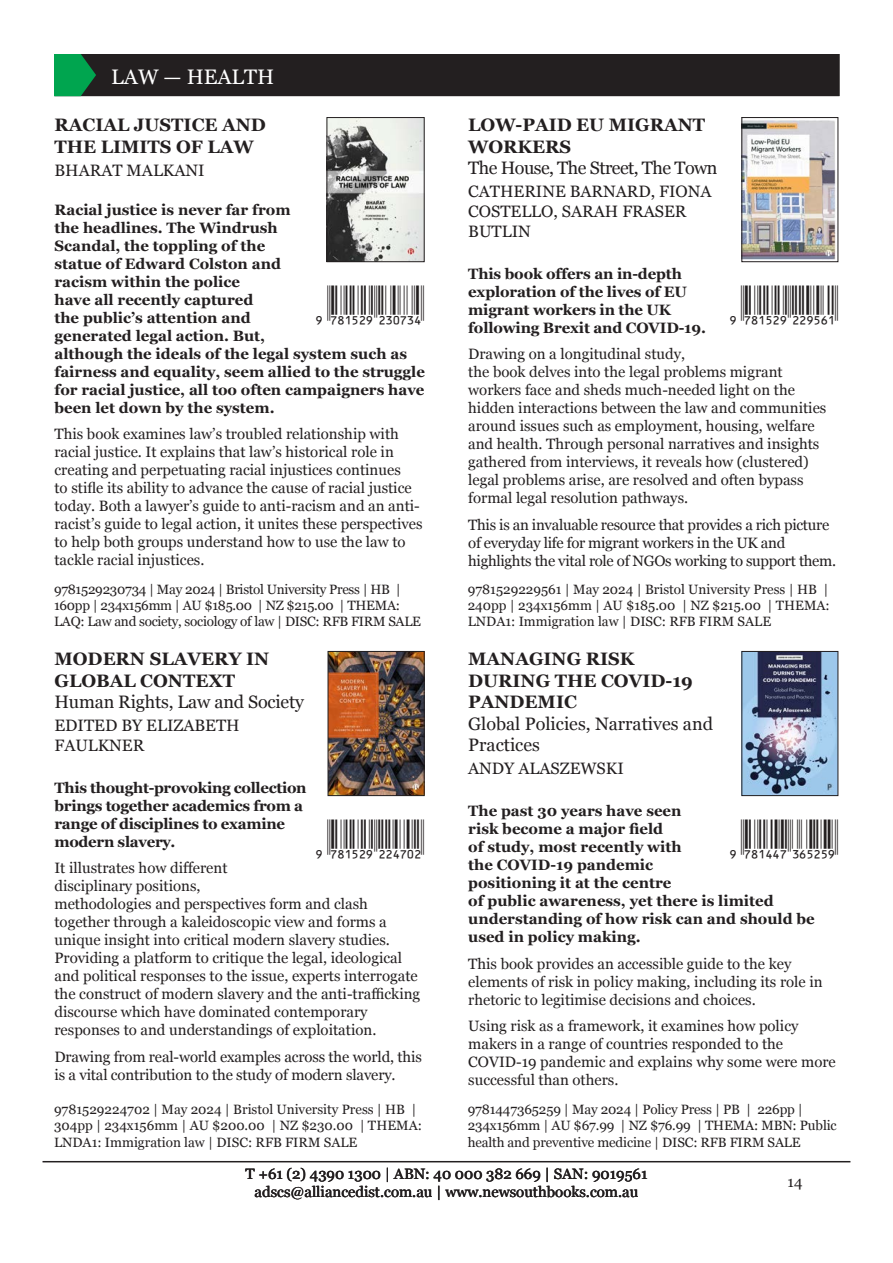
<style>
.page{position:relative;width:893px;height:1263px;background:#fff}
.page>*{position:absolute;margin:0;border:0;box-sizing:border-box;transform-origin:0 0}
.Barcode_style{font:39.3px "Ean Bwr P36 Tt";color:#231f20}
.t1{font:21px "Georgia";color:#fff}
.Title_style{font:700 18px/21.6px "Georgia";color:#231f20}
.Subtitle_style{font:18px/21.6px "Georgia";letter-spacing:-.01em;color:#231f20}
.Subtitle_style-2{font:18px "Georgia";letter-spacing:-.03em;color:#231f20}
.Contributors_Style{font:16.5px/19.8px "Georgia";color:#231f20}
.Description_style{font:15px/18px "Georgia";color:#231f20}
.Contributors_Style-2{font:700 15px/18px "Georgia";letter-spacing:-.01em;color:#231f20}
.Description_style-2{font:700 15px/18px "Georgia";color:#231f20}
.Description_style-3{font:15px/18px "Georgia";letter-spacing:-.02em;color:#231f20}
.Specification_style{font:13.5px/16.2px "Georgia";letter-spacing:-.01em;color:#231f20}
</style>
<div class="page">
<hr style="left:43px;top:1161px;width:807px;height:1px;background:#231f20">
<div style="left:55px;top:55px;width:784px;height:40px;background:#231f20"></div>
<div style="left:54px;top:54px;width:785px;height:42px;border:2px solid #231f20"></div>
<svg style="left:54px;top:54px;width:42px;height:42px"></svg>
<img style="left:329px;top:119px;width:93px;height:141px">
<div style="left:327px;top:117px;width:97px;height:145px;border:1px solid #231f20"></div>
<img style="left:744px;top:120px;width:92px;height:140px">
<div style="left:742px;top:117px;width:96px;height:145px;border:1px solid #231f20"></div>
<img style="left:330px;top:653px;width:92px;height:141px">
<div style="left:328px;top:651px;width:96px;height:145px;border:1px solid #231f20"></div>
<img style="left:744px;top:653px;width:92px;height:141px">
<div style="left:742px;top:651px;width:96px;height:145px;border:1px solid #231f20"></div>
<p class="t1" style="left:111px;top:61px;width:165px">LAW — HEALTH</p>
<p class="Title_style" style="left:54px;top:113px;width:213px">RACIAL JUSTICE AND<br>THE LIMITS OF LAW</p>
<p class="Contributors_Style" style="left:54px;top:159px;width:152px">BHARAT MALKANI</p>
<p class="Description_style-2" style="left:54px;top:200px;width:372px">Racial justice is never far from<br>the headlines. The Windrush<br>Scandal, the toppling of the<br>statue of Edward Colston and<br>racism within the police<br>have all recently captured<br>the public’s attention and<br>generated legal action. But,<br>although the ideals of the legal system such as fairness and equality, seem allied to the struggle for racial justice, all too often campaigners have been let down by the system.</p>
<p class="Description_style" style="left:54px;top:424px;width:370px">This book examines law’s troubled relationship with racial justice. It explains that law’s historical role in creating and perpetuating racial injustices continues<br>to stifle its ability to advance the cause of racial justice today. Both a lawyer’s guide to anti-racism and an anti&shy;racist’s guide to legal action, it unites these perspectives to help both groups understand how to use the law to tackle racial injustices.</p>
<p class="Specification_style" style="left:54px;top:580px;width:369px">9781529230734 | May 2024 | Bristol University Press | HB |<br>160pp | 234x156mm | AU $185.00 | NZ $215.00 | THEMA:<br>LAQ: Law and society, sociology of law | DISC: RFB FIRM SALE</p>
<p class="Barcode_style" style="left:305px;top:285px;width:121px">,!7IB5C9-CDAHDE!</p>
<p class="Title_style" style="left:54px;top:647px;width:216px">MODERN SLAVERY IN<br>GLOBAL CONTEXT</p>
<p class="Subtitle_style" style="left:54px;top:690px;width:251px">Human Rights, Law and Society</p>
<p class="Contributors_Style" style="left:54px;top:715px;width:187px">EDITED BY ELIZABETH<br>FAULKNER</p>
<p class="Contributors_Style-2" style="left:54px;top:778px;width:254px">This thought-provoking collection brings together academics from a range of disciplines to examine modern slavery.</p>
<p class="Description_style" style="left:54px;top:858px;width:367px">It illustrates how different<br>disciplinary positions,<br>methodologies and perspectives form and clash together through a kaleidoscopic view and forms a unique insight into critical modern slavery studies.<br>Providing a platform to critique the legal, ideological and political responses to the issue, experts interrogate the construct of modern slavery and the anti-trafficking discourse which have dominated contemporary responses to and understandings of exploitation.</p>
<p class="Description_style" style="left:54px;top:1047px;width:369px">Drawing from real-world examples across the world, this is a vital contribution to the study of modern slavery.</p>
<p class="Specification_style" style="left:54px;top:1101px;width:369px">9781529224702 | May 2024 | Bristol University Press | HB |<br>304pp | 234x156mm | AU $200.00 | NZ $230.00 | THEMA:<br>LNDA1: Immigration law | DISC: RFB FIRM SALE</p>
<p class="Barcode_style" style="left:305px;top:819px;width:121px">,!7IB5C9-CCEHAC!</p>
<p class="Title_style" style="left:468px;top:113px;width:238px">LOW-PAID EU MIGRANT<br>WORKERS</p>
<p class="Subtitle_style-2" style="left:468px;top:155px;width:251px">The House, The Street, The Town</p>
<p class="Contributors_Style" style="left:468px;top:181px;width:245px">CATHERINE BARNARD, FIONA<br>COSTELLO, SARAH FRASER<br>BUTLIN</p>
<p class="Contributors_Style-2" style="left:468px;top:264px;width:239px">This book offers an in-depth exploration of the lives of EU migrant workers in the UK following Brexit and COVID-19.</p>
<p class="Description_style" style="left:468px;top:344px;width:360px">Drawing on a longitudinal study,<br>the book delves into the legal problems migrant workers face and sheds much-needed light on the hidden interactions between the law and communities around issues such as employment, housing, welfare and health. Through personal narratives and insights gathered from interviews, it reveals how (clustered) legal problems arise, are resolved and often bypass formal legal resolution pathways.</p>
<p class="Description_style-3" style="left:468px;top:515px;width:369px">This is an invaluable resource that provides a rich picture of everyday life for migrant workers in the UK and highlights the vital role of NGOs working to support them.</p>
<p class="Specification_style" style="left:468px;top:580px;width:364px;text-align:justify">9781529229561 | May 2024 | Bristol University Press | HB | 240pp | 234x156mm | AU $185.00 | NZ $215.00 | THEMA:<br>LNDA1: Immigration law | DISC: RFB FIRM SALE</p>
<p class="Barcode_style" style="left:719px;top:285px;width:121px">,!7IB5C9-CCJFGB!</p>
<p class="Title_style" style="left:468px;top:647px;width:226px">MANAGING RISK<br>DURING THE COVID-19<br>PANDEMIC</p>
<p class="Subtitle_style" style="left:468px;top:712px;width:246px">Global Policies, Narratives and<br>Practices</p>
<p class="Contributors_Style" style="left:468px;top:758px;width:157px">ANDY ALASZEWSKI</p>
<p class="Contributors_Style-2" style="left:468px;top:801px;width:348px">The past 30 years have seen<br>risk become a major field<br>of study, most recently with<br>the COVID-19 pandemic<br>positioning it at the centre<br>of public awareness, yet there is limited understanding of how risk can and should be used in policy making.</p>
<p class="Description_style" style="left:468px;top:954px;width:356px">This book provides an accessible guide to the key elements of risk in policy making, including its role in rhetoric to legitimise decisions and choices.</p>
<p class="Description_style" style="left:468px;top:1016px;width:369px">Using risk as a framework, it examines how policy makers in a range of countries responded to the COVID-19 pandemic and explains why some were more successful than others.</p>
<p class="Specification_style" style="left:468px;top:1101px;width:370px">9781447365259 | May 2024 | Policy Press | PB | 226pp |<br>234x156mm | AU $67.99 | NZ $76.99 | THEMA: MBN: Public health and preventive medicine | DISC: RFB FIRM SALE</p>
<p class="Barcode_style" style="left:719px;top:819px;width:121px">,!7IB4E7-DGFCFJ!</p>
<p class="Description_style" style="left:245px;top:1164px;width:403px;text-align:center">T +61 (2) 4390 1300 | ABN: 40 000 382 669 | SAN: 9019561 adscs@alliancedist.com.au | www.newsouthbooks.com.au</p>
<p class="Description_style" style="left:788px;top:1172px;width:16px">14</p>
</div>
